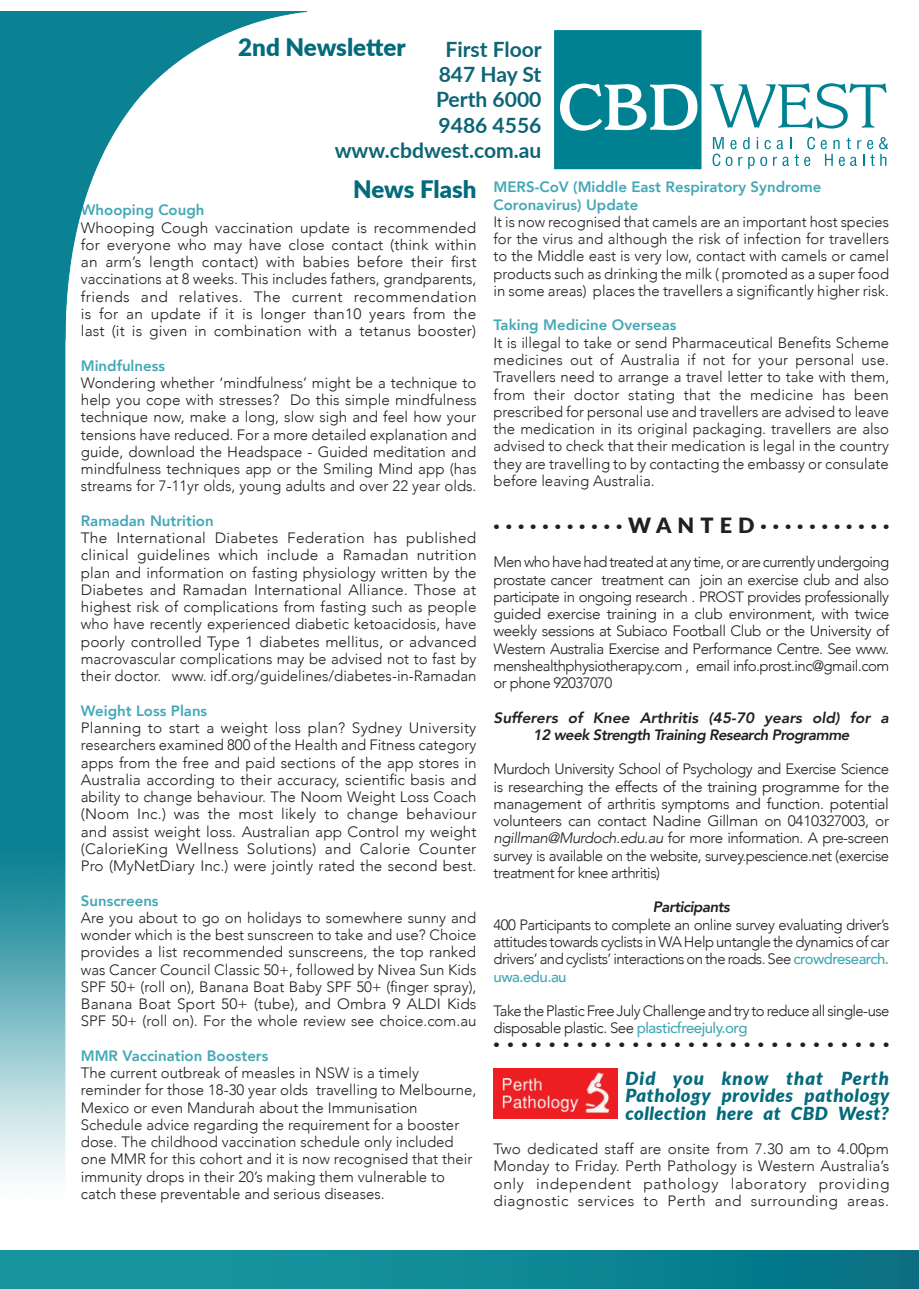
<style>
.page{position:relative;width:919px;height:1289px;background:#fff}
.page>*{position:absolute;margin:0;border:0;box-sizing:border-box;transform-origin:0 0}
.t1{font:900 24.15px "Lato";color:#036b7b}
.t2{font:900 24px "Lato";letter-spacing:-.005em;color:#036b7b}
.t3{font:900 21px "Lato";letter-spacing:.28em;color:#231f20}
.t4{font:700 21px/25.2px "Lato";color:#0c6575;text-align:right}
.t5{font:italic 900 18px/17.2px "Lato";letter-spacing:.025em;color:#036b7b;text-align:justify}
.t6{font:300 15px/17.2px "Avenir";color:#231f20;text-align:justify}
.t7{font:800 15px/17.2px "Avenir";color:#43a8b6}
.t8{font:300 15px/17.2px "Avenir";letter-spacing:-.035em;color:#231f20}
.t9{font:italic 800 15px/17.2px "Avenir";letter-spacing:-.035em;color:#231f20;text-align:center}
.s1{font-style:italic}
.s2{font-weight:500;color:#43a8b6}
</style>
<div class="page">
<div style="left:0;top:1250px;width:918px;height:38px;background:linear-gradient(to right,#1a9ba3,#057587)"></div>
<svg style="left:554px;top:30px;width:147px;height:139px;background:#2191a0"></svg>
<svg style="left:710px;top:83px;width:176px;height:45px"></svg>
<svg style="left:712px;top:137px;width:86px;height:32px"></svg>
<svg style="left:804px;top:137px;width:84px;height:29px"></svg>
<img style="left:0;top:11px;width:307px;height:1168px">
<img style="left:493px;top:1068px;width:124px;height:49px">
<h1 class="t1" style="left:238px;top:29px;width:169px">2nd Newsletter</h1>
<h3 class="t4" style="left:335px;top:36px;width:209px">First Floor<br>847 Hay St<br>Perth 6000<br>9486 4556 www.cbdwest.com.au</h3>
<h2 class="t2" style="left:353px;top:171px;width:125px">News Flash</h2>
<p class="t7" style="left:81px;top:201px;width:125px">Whooping Cough</p>
<p class="t6" style="left:81px;top:219px;width:397px">Whooping Cough vaccination update is recommended for everyone who may have close contact (think within an arm’s length contact) with babies before their first vaccinations at 8 weeks. This includes fathers, grandparents, friends and relatives. The current recommendation is for an update if it is longer than10 years from the last (it is given in combination with a tetanus booster)</p>
<p class="t7" style="left:81px;top:357px;width:86px">Mindfulness</p>
<p class="t6" style="left:81px;top:374px;width:397px">Wondering whether ‘mindfulness’ might be a technique to help you cope with stresses? Do this simple mindfulness technique now, make a long, slow sigh and feel how your tensions have reduced. For a more detailed explanation and guide, download the Headspace - Guided meditation and mindfulness techniques app or the Smiling Mind app (has streams for 7-11yr olds, young adults and over 22 year olds.</p>
<p class="t7" style="left:81px;top:512px;width:134px">Ramadan Nutrition</p>
<p class="t6" style="left:81px;top:529px;width:397px">The International Diabetes Federation has published clinical guidelines which include a Ramadan nutrition plan and information on fasting physiology written by the Diabetes and Ramadan International Alliance. Those at highest risk of complications from fasting such as people who have recently experienced diabetic ketoacidosis, have poorly controlled Type 1 diabetes mellitus, or advanced macrovascular complications may be advised not to fast by their doctor. www. idf.org/guidelines/diabetes-in-Ramadan</p>
<p class="t7" style="left:81px;top:702px;width:128px">Weight Loss Plans</p>
<p class="t6" style="left:81px;top:719px;width:397px">Planning to start a weight loss plan? Sydney University researchers examined 800 of the Health and Fitness category apps from the free and paid sections of the app stores in Australia according to their accuracy, scientific basis and ability to change behaviour. The Noom Weight Loss Coach (Noom Inc.) was the most likely to change behaviour and assist weight loss. Australian app Control my weight (CalorieKing Wellness Solutions) and Calorie Counter Pro (MyNetDiary Inc.) were jointly rated the second best.</p>
<p class="t7" style="left:81px;top:891px;width:79px">Sunscreens</p>
<p class="t6" style="left:81px;top:909px;width:397px">Are you about to go on holidays to somewhere sunny and wonder which is the best sunscreen to take and use? Choice provides a list recommended sunscreens, the top ranked was Cancer Council Classic 50+, followed by Nivea Sun Kids SPF 50+ (roll on), Banana Boat Baby SPF 50+ (finger spray), Banana Boat Sport 50+ (tube), and Ombra 9 ALDI Kids SPF 50+ (roll on). For the whole review see choice.com.au</p>
<p class="t7" style="left:81px;top:1047px;width:189px">MMR Vaccination Boosters</p>
<p class="t6" style="left:81px;top:1064px;width:397px;text-align:left">The current outbreak of measles in NSW is a timely reminder for those 18-30 year olds travelling to Melbourne, Mexico or even Mandurah about the Immunisation Schedule advice regarding the requirement for a booster dose. The childhood vaccination schedule only included one MMR for this cohort and it is now recognised that their immunity drops in their 20’s making them vulnerable to catch these preventable and serious diseases.</p>
<p class="t7" style="left:493px;top:178px;width:329px">MERS-CoV (Middle East Respiratory Syndrome<br>Coronavirus) Update</p>
<p class="t6" style="left:493px;top:213px;width:397px">It is now recognised that camels are an important host species for the virus and although the risk of infection for travellers to the Middle east is very low, contact with camels or camel products such as drinking the milk ( promoted as a super food in some areas) places the travellers a significantly higher risk.</p>
<p class="t7" style="left:493px;top:316px;width:184px">Taking Medicine Overseas</p>
<p class="t6" style="left:493px;top:334px;width:397px">It is illegal to take or send Pharmaceutical Benefits Scheme medicines out of Australia if not for your personal use.<br>Travellers need to arrange a travel letter to take with them, from their doctor stating that the medicine has been prescribed for personal use and travellers are advised to leave the medication in its original packaging. travellers are also advised to check that their medication is legal in the country they are travelling to by contacting the embassy or consulate before leaving Australia.</p>
<h3 class="t3" style="left:493px;top:509px;width:397px">∙∙∙∙∙∙∙∙∙∙∙WANTED∙∙∙∙∙∙∙∙∙∙∙</h3>
<p class="t6" style="left:493px;top:553px;width:397px">Men who have had treated at any time, or are currently undergoing prostate cancer treatment can join an exercise club and also participate in ongoing research . PROST provides professionally guided exercise training in a club environment, with twice weekly sessions at Subiaco Football Club or the University of Western Australia Exercise and Performance Centre. See www. menshealthphysiotherapy.com , email info.prost.inc@gmail.com or phone 92037070</p>
<p class="t9" style="left:493px;top:709px;width:397px">Sufferers of Knee Arthritis (45-70 years old) for a<br>12 week Strength Training Research Programme</p>
<p class="t6" style="left:493px;top:760px;width:397px">Murdoch University School of Psychology and Exercise Science is researching the effects of the training programme for the management of arthritis symptoms and function. potential volunteers can contact Nadine Gillman on 0410327003, or <span class="s1">ngillman@Murdoch.edu.au</span> for more information. A pre-screen survey is available on the website, survey.pescience.net (exercise treatment for knee arthritis)</p>
<p class="t9" style="left:653px;top:898px;width:78px">Participants</p>
<p class="t6" style="left:493px;top:915px;width:397px">400 Participants to complete an online survey evaluating driver’s attitudes towards cyclists in WA Help untangle the dynamics of car drivers’ and cyclists’ interactions on the roads. See <span class="s2">crowdresearch. uwa.edu.au</span></p>
<p class="t8" style="left:493px;top:1002px;width:397px">Take the Plastic Free July Challenge and try to reduce all single-use disposable plastic. See <span class="s2">plasticfreejuly.org</span></p>
<h3 class="t3" style="left:493px;top:1027px;width:397px">∙∙∙∙∙∙∙∙∙∙∙∙∙∙∙∙∙∙∙∙∙∙∙∙∙∙∙∙∙</h3>
<p class="t5" style="left:625px;top:1069px;width:266px">Did you know that Perth Pathology provides pathology collection here at CBD West?</p>
<p class="t6" style="left:493px;top:1140px;width:397px">Two dedicated staff are onsite from 7.30 am to 4.00pm Monday to Friday. Perth Pathology is Western Australia’s only independent pathology laboratory providing diagnostic services to Perth and surrounding areas.</p>
</div>
